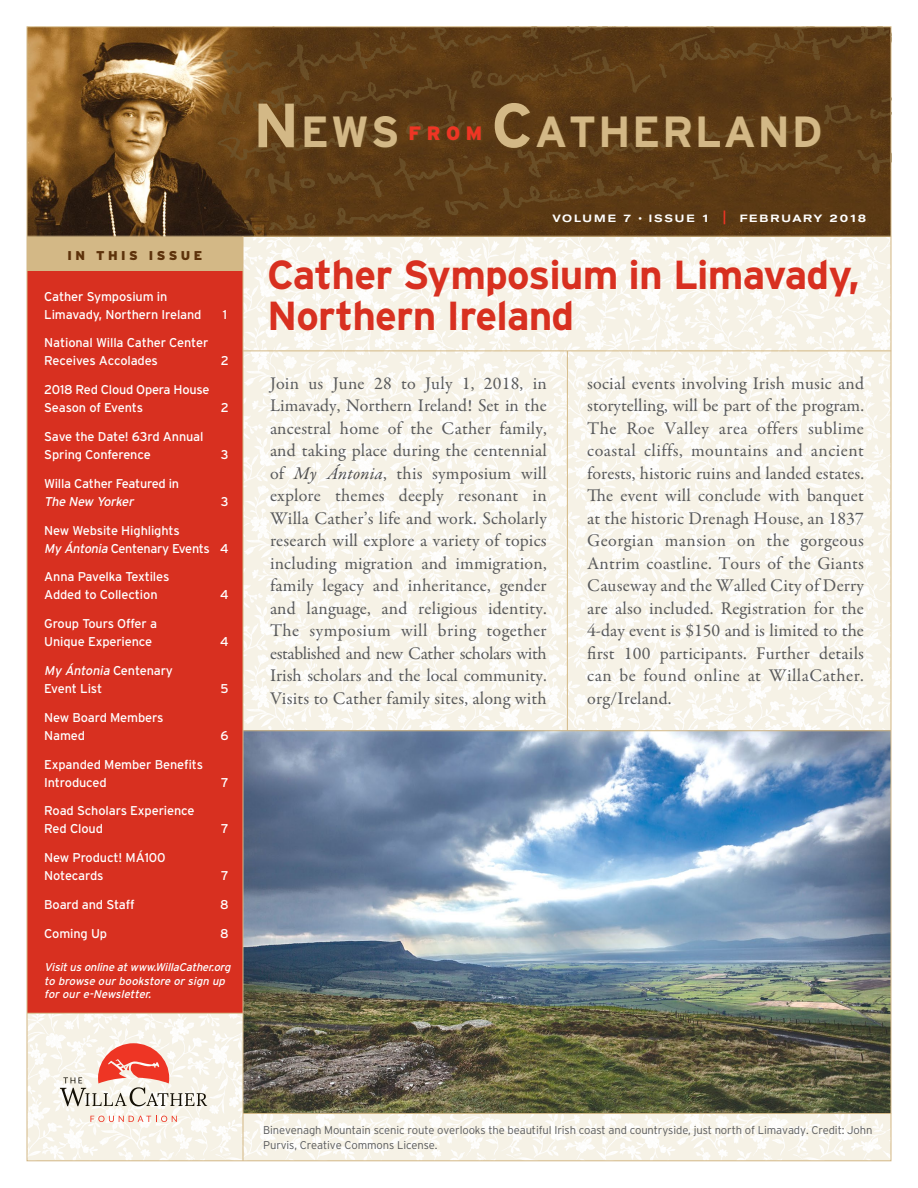
<style>
.page{position:relative;width:918px;height:1188px;background:#fff}
.page>*{position:absolute;margin:0;border:0;box-sizing:border-box;transform-origin:0 0}
.t1{font:700 43.65px "Interstate";letter-spacing:.035em;color:#d3b886}
.t2{font:700 40.5px/40.5px "Interstate";letter-spacing:-.02em;color:#d83020}
.t3{font:900 19.35px "Interstate";color:#ee3524}
.t4{font:18px/22.5px "Garamond Premr Pro";letter-spacing:.01em;color:#58595b;text-align:justify}
.t5{font:12.75px/18px "Interstate";letter-spacing:-.01em;color:#fff}
.t6{font:italic 12.75px "Interstate";color:#fff}
.t7{font:900 12.75px "Interstate";letter-spacing:.27em;color:#5d320b}
.t8{font:300 11.25px/15px "Interstate";letter-spacing:-.01em;color:#58595b}
.t9{font:italic 11.25px/13.5px "Interstate";color:#fff}
.t10{font:500 expanded 10.5px "Akzidenz Grotesk Pro";letter-spacing:.17em;color:#fff}
.s1{font-style:italic}
.s2{font-size:62.25px}
.s3{font-size:11.25px}
.s4{font-family:"Universal Newswith Comm Pi";font-weight:400;font-stretch:normal}
.s5{font-weight:400;font-size:15px;color:#ee3524}
.s6{font-style:italic;color:#4d4d4f}
</style>
<div class="page">
<img style="left:29px;top:237px;width:860px;height:922px">
<svg style="left:60px;top:1043px;width:147px;height:63px"></svg>
<svg style="left:90px;top:1116px;width:87px;height:6px"></svg>
<img style="left:244px;top:731px;width:645px;height:382px">
<div style="left:27px;top:271px;width:216px;height:742px;background:#d83020"></div>
<div style="left:27px;top:236px;width:216px;height:35px;background:#d3b886"></div>
<img style="left:29px;top:29px;width:860px;height:207px">
<div style="left:258px;top:103px;width:566px;height:48px;background:#6d4f1f;opacity:.5"></div>
<hr style="left:567px;top:351px;width:1px;height:380px;background:#d3b886">
<hr style="left:243px;top:236px;width:1px;height:925px;background:#d3b886">
<hr style="left:243px;top:1113px;width:648px;height:1px;background:#d3b886">
<hr style="left:27px;top:1013px;width:216px;height:1px;background:#d3b886">
<hr style="left:243px;top:730px;width:648px;height:1px;background:#d3b886">
<hr style="left:243px;top:351px;width:648px;height:1px;background:#d3b886">
<hr style="left:27px;top:236px;width:864px;height:1px;background:#d3b886">
<p class="t7" style="left:68px;top:248px;width:136px">IN THIS ISSUE</p>
<p class="t5" style="left:44px;top:287px;width:159px">Cather Symposium in<br>Limavady, Northern Ireland</p>
<p class="t5" style="left:44px;top:334px;width:166px">National Willa Cather Center<br>Receives Accolades</p>
<p class="t5" style="left:44px;top:381px;width:167px">2018 Red Cloud Opera House<br>Season of Events</p>
<p class="t5" style="left:44px;top:427px;width:161px">Save the Date! 63rd Annual<br>Spring Conference</p>
<p class="t5" style="left:223px;top:305px;width:6px">1</p>
<p class="t5" style="left:221px;top:352px;width:10px">2</p>
<p class="t5" style="left:221px;top:399px;width:10px">2</p>
<p class="t5" style="left:221px;top:445px;width:9px">3</p>
<p class="t5" style="left:44px;top:474px;width:136px">Willa Cather Featured in</p>
<p class="t6" style="left:44px;top:494px;width:93px">The New Yorker</p>
<p class="t5" style="left:221px;top:492px;width:9px">3</p>
<p class="t5" style="left:44px;top:521px;width:186px">New Website Highlights<br><span class="s1">My Ántonia</span> Centenary Events 4</p>
<p class="t5" style="left:44px;top:568px;width:127px">Anna Pavelka Textiles<br>Added to Collection</p>
<p class="t5" style="left:220px;top:586px;width:10px">4</p>
<p class="t5" style="left:44px;top:615px;width:114px">Group Tours Offer a<br>Unique Experience</p>
<p class="t5" style="left:44px;top:661px;width:130px"><span class="s1">My Ántonia</span> Centenary<br>Event List</p>
<p class="t5" style="left:44px;top:708px;width:121px">New Board Members<br>Named</p>
<p class="t5" style="left:44px;top:755px;width:160px">Expanded Member Benefits<br>Introduced</p>
<p class="t5" style="left:44px;top:802px;width:152px">Road Scholars Experience<br>Red Cloud</p>
<p class="t5" style="left:44px;top:849px;width:123px">New Product! MÁ100<br>Notecards</p>
<p class="t5" style="left:220px;top:633px;width:10px">4</p>
<p class="t5" style="left:221px;top:679px;width:10px">5</p>
<p class="t5" style="left:221px;top:726px;width:10px">6</p>
<p class="t5" style="left:221px;top:773px;width:9px">7</p>
<p class="t5" style="left:221px;top:820px;width:9px">7</p>
<p class="t5" style="left:221px;top:867px;width:9px">7</p>
<p class="t5" style="left:44px;top:895px;width:92px">Board and Staff</p>
<p class="t5" style="left:220px;top:895px;width:10px">8</p>
<p class="t5" style="left:44px;top:924px;width:64px">Coming Up</p>
<p class="t5" style="left:220px;top:924px;width:10px">8</p>
<p class="t9" style="left:44px;top:961px;width:190px">Visitus online atwww.WillaCather.org to browse ourbookstore orsign up foroure-Newsletter.</p>
<h1 class="t1" style="left:253px;top:108px;width:148px"><span class="s2">N</span>EWS</h1>
<p class="t3" style="left:408px;top:122px;width:75px">FROM</p>
<h1 class="t1" style="left:491px;top:108px;width:333px"><span class="s2">C</span>ATHERLAN D</h1>
<p class="t10" style="left:552px;top:212px;width:175px">VOLUME <span class="s3">7</span> <span class="s4">x</span> ISSUE <span class="s3">1</span> <span class="s5">|</span></p>
<p class="t10" style="left:740px;top:212px;width:128px">FEBRUARY <span class="s3">2018</span></p>
<h2 class="t2" style="left:267px;top:254px;width:594px">Cather Symposium in Limavady,<br>Northern Ireland</h2>
<p class="t4" style="left:270px;top:372px;width:278px">Join us June 28 to July 1, 2018, in Limavady, Northern Ireland! Set in the ancestral home of the Cather family, and taking place during the centennial of <span class="s6">My Ántonia</span>, this symposium will explore themes deeply resonant in Willa Cather’s life and work. Scholarly research will explore a variety of topics including migration and immigration, family legacy and inheritance, gender and language, and religious identity.<br>The symposium will bring together established and new Cather scholars with Irish scholars and the local community.<br>Visits to Cather family sites, along with</p>
<p class="t4" style="left:587px;top:372px;width:278px">social events involving Irish music and storytelling, will be part of the program.<br>The Roe Valley area offers sublime coastal cliffs, mountains and ancient forests, historic ruins and landed estates.<br>The event will conclude with banquet at the historic Drenagh House, an 1837<br>Georgian mansion on the gorgeous Antrim coastline. Tours of the Giants Causeway and the Walled City of Derry are also included. Registration for the 4-day event is $150 and is limited to the first 100 participants. Further details can be found online at WillaCather. org/Ireland.</p>
<p class="t8" style="left:263px;top:1122px;width:611px">Binevenagh Mountain scenic route overlooks the beautiful Irish coast and countryside, just north of Limavady. Credit: John<br>Purvis, Creative Commons License.</p>
</div>
